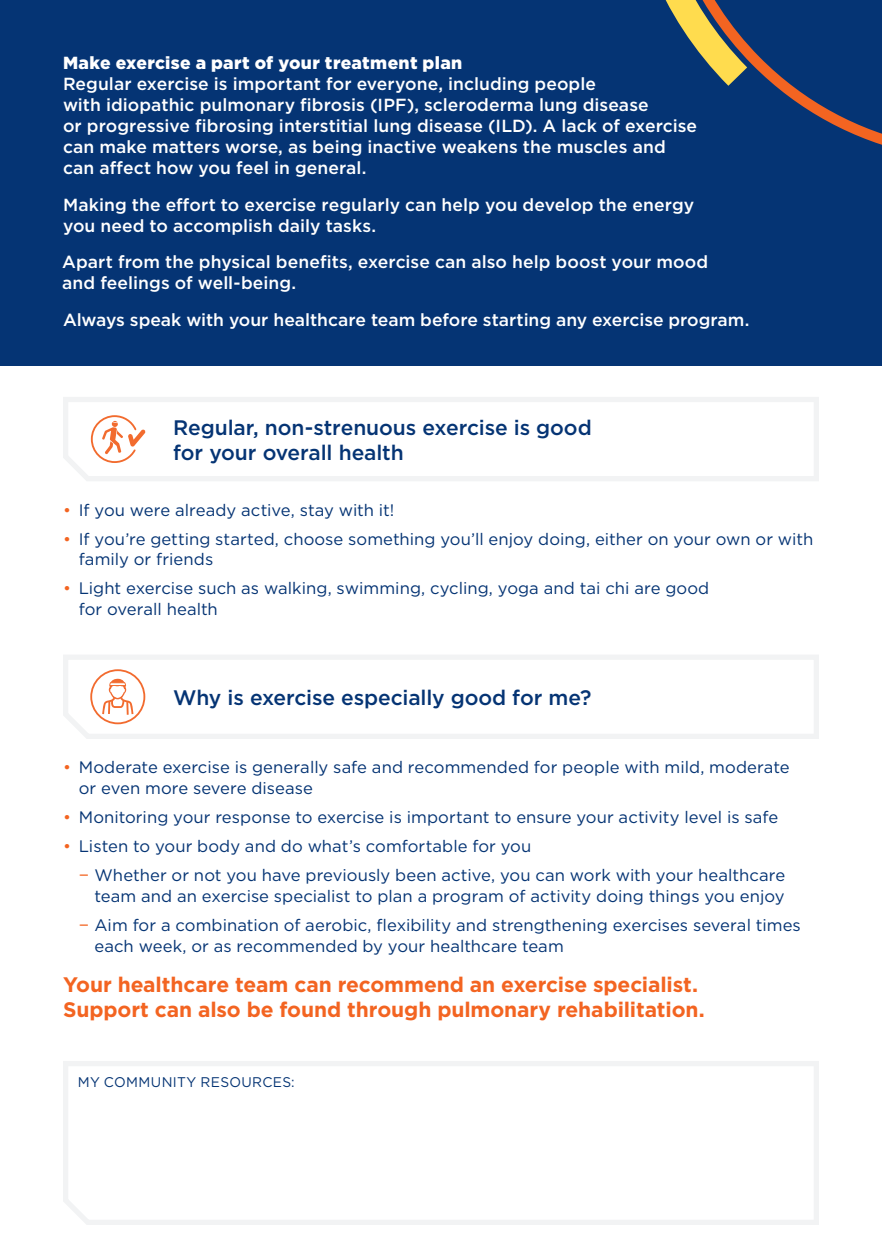
<style>
.page{position:relative;width:882px;height:1260px;background:#fff}
.page>*{position:absolute;margin:0;border:0;box-sizing:border-box;transform-origin:0 0}
.t1{font:700 21px/24.5px "Gotham";letter-spacing:-.005em;color:#f36421}
.t2{font:500 21px/24.5px "Gotham";letter-spacing:-.005em;color:#053474}
.t3{font:500 17.5px/21px "Gotham";letter-spacing:.005em;color:#fff}
.t4{font:900 17.5px "Gotham";letter-spacing:.02em;color:#fff}
.t5{font:16.62px/21px "Gotham";letter-spacing:.005em;color:#053474}
.t6{font:14px "Gotham";letter-spacing:.025em;color:#053474}
.s1{color:#f36421}
</style>
<div class="page">
<div style="left:0;top:0;width:882px;height:365px;background:#053474"></div>
<svg style="left:63px;top:1061px;width:756px;height:164px"></svg>
<svg style="left:665px;top:0;width:217px;height:145px"></svg>
<svg style="left:63px;top:655px;width:756px;height:84px"></svg>
<div style="left:90px;top:669px;width:55px;height:55px;border:2px solid #f26b2f;border-radius:50%"></div>
<svg style="left:102px;top:679px;width:31px;height:36px"></svg>
<svg style="left:63px;top:397px;width:756px;height:84px"></svg>
<svg style="left:90px;top:415px;width:55px;height:49px"></svg>
<p class="t4" style="left:63px;top:51px;width:401px">Make exercise a part of your treatment plan</p>
<p class="t3" style="left:63px;top:73px;width:636px">Regular exercise is important for everyone, including people<br>with idiopathic pulmonary fibrosis (IPF), scleroderma lung disease<br>or progressive fibrosing interstitial lung disease (ILD). A lack of exercise can make matters worse, as being inactive weakens the muscles and can affect how you feel in general.</p>
<p class="t3" style="left:63px;top:194px;width:633px">Making the effort to exercise regularly can help you develop the energy you need to accomplish daily tasks.</p>
<p class="t3" style="left:62px;top:251px;width:647px">Apart from the physical benefits, exercise can also help boost your mood and feelings of well-being.</p>
<p class="t3" style="left:63px;top:309px;width:688px">Always speak with your healthcare team before starting any exercise program.</p>
<h2 class="t2" style="left:173px;top:415px;width:420px">Regular, non-strenuous exercise is good for your overall health</h2>
<p class="t5" style="left:63px;top:499px;width:333px"><span class="s1">•</span> If you were already active, stay with it!</p>
<p class="t5" style="left:79px;top:528px;width:736px;text-indent:-16px"><span class="s1">•</span> If you’re getting started, choose something you’ll enjoy doing, either on your own or with family or friends</p>
<p class="t5" style="left:79px;top:578px;width:632px;text-indent:-16px"><span class="s1">•</span> Light exercise such as walking, swimming, cycling, yoga and tai chi are good for overall health</p>
<h3 class="t2" style="left:173px;top:685px;width:420px">Why is exercise especially good for me?</h3>
<p class="t5" style="left:79px;top:757px;width:712px;text-indent:-16px"><span class="s1">•</span> Moderate exercise is generally safe and recommended for people with mild, moderate or even more severe disease</p>
<p class="t5" style="left:63px;top:806px;width:717px"><span class="s1">•</span> Monitoring your response to exercise is important to ensure your activity level is safe</p>
<p class="t5" style="left:63px;top:835px;width:470px"><span class="s1">•</span> Listen to your body and do what’s comfortable for you</p>
<p class="t5" style="left:79px;top:864px;width:708px;text-align:right"><span class="s1">−</span> Whether or not you have previously been active, you can work with your healthcare team and an exercise specialist to plan a program of activity doing things you enjoy</p>
<p class="t5" style="left:94px;top:914px;width:708px;text-indent:-16px"><span class="s1">−</span> Aim for a combination of aerobic, flexibility and strengthening exercises several times each week, or as recommended by your healthcare team</p>
<h4 class="t1" style="left:63px;top:972px;width:643px">Your healthcare team can recommend an exercise specialist.<br>Support can also be found through pulmonary rehabilitation.</h4>
<p class="t6" style="left:78px;top:1073px;width:219px">MY COMMUNITY RESOURCES:</p>
</div>
